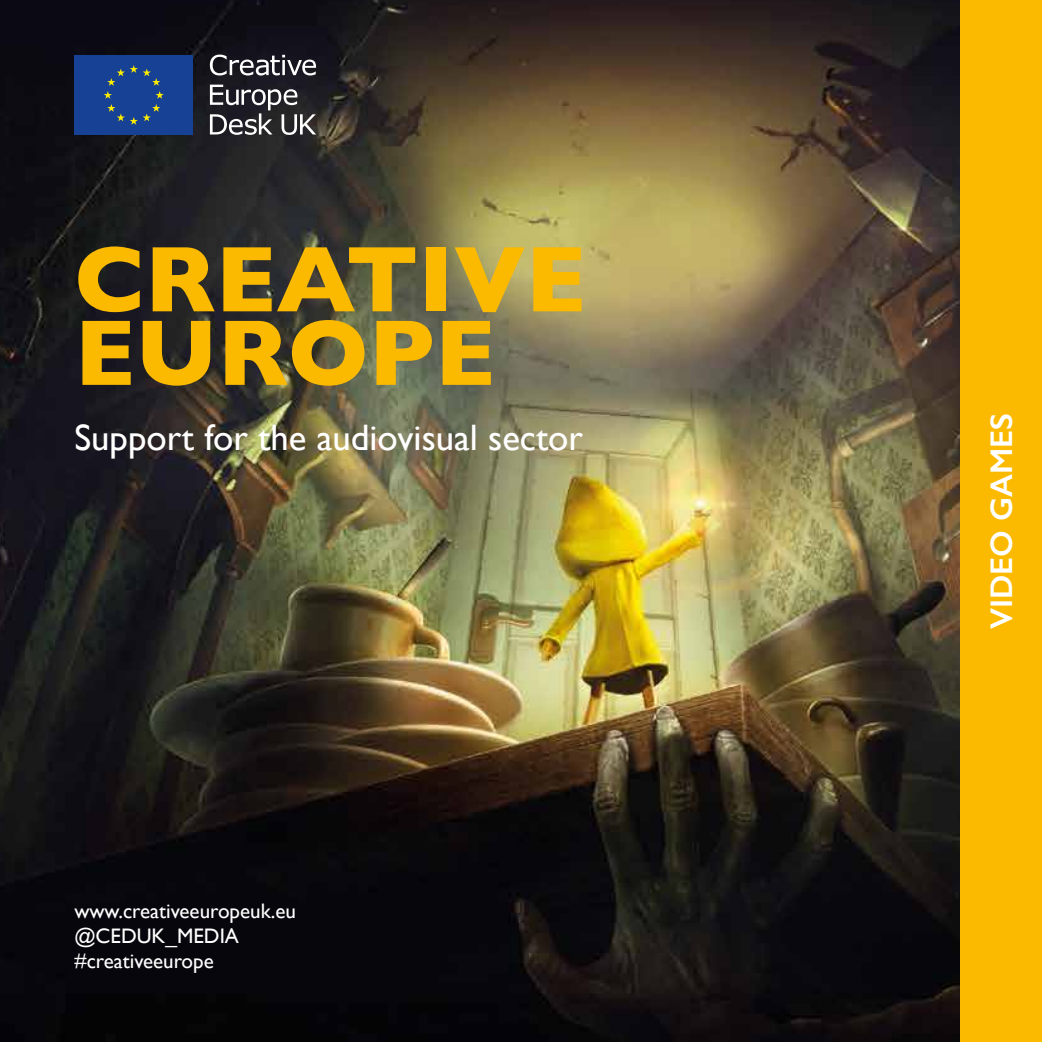
<style>
.page{position:relative;width:1042px;height:1042px;background:#fff}
.page>*{position:absolute;margin:0;border:0;box-sizing:border-box;transform-origin:0 0}
.t1{font:700 94.5px/73.5px "Gill Sans";color:#fbba00}
.t2{font:36.75px "Gill Sans";color:#fff}
.t3{font:600 31.5px "Gill Sans";color:#fff}
.t4{font:21px/25.2px "Gill Sans";color:#fff}
</style>
<div class="page">
<img style="left:0;top:0;width:960px;height:1042px">
<svg style="left:210px;top:55px;width:106px;height:21px"></svg>
<svg style="left:210px;top:85px;width:106px;height:50px"></svg>
<div style="left:74px;top:56px;width:119px;height:79px;background:#164194"></div>
<svg style="left:104px;top:65px;width:60px;height:60px"></svg>
<div style="left:960px;top:0;width:82px;height:1042px;background:#fbba00"></div>
<h1 class="t1" style="left:74px;top:242px;width:513px">CREATIVE<br>EUROPE</h1>
<h2 class="t2" style="left:74px;top:416px;width:510px">Support for the audiovisual sector</h2>
<p class="t4" style="left:74px;top:898px;width:223px">www.creativeeuropeuk.eu @CEDUK_MEDIA #creativeeurope</p>
<h3 class="t3" style="left:982px;top:629px;width:217px;rotate:-90deg">VIDEO GAMES</h3>
</div>
